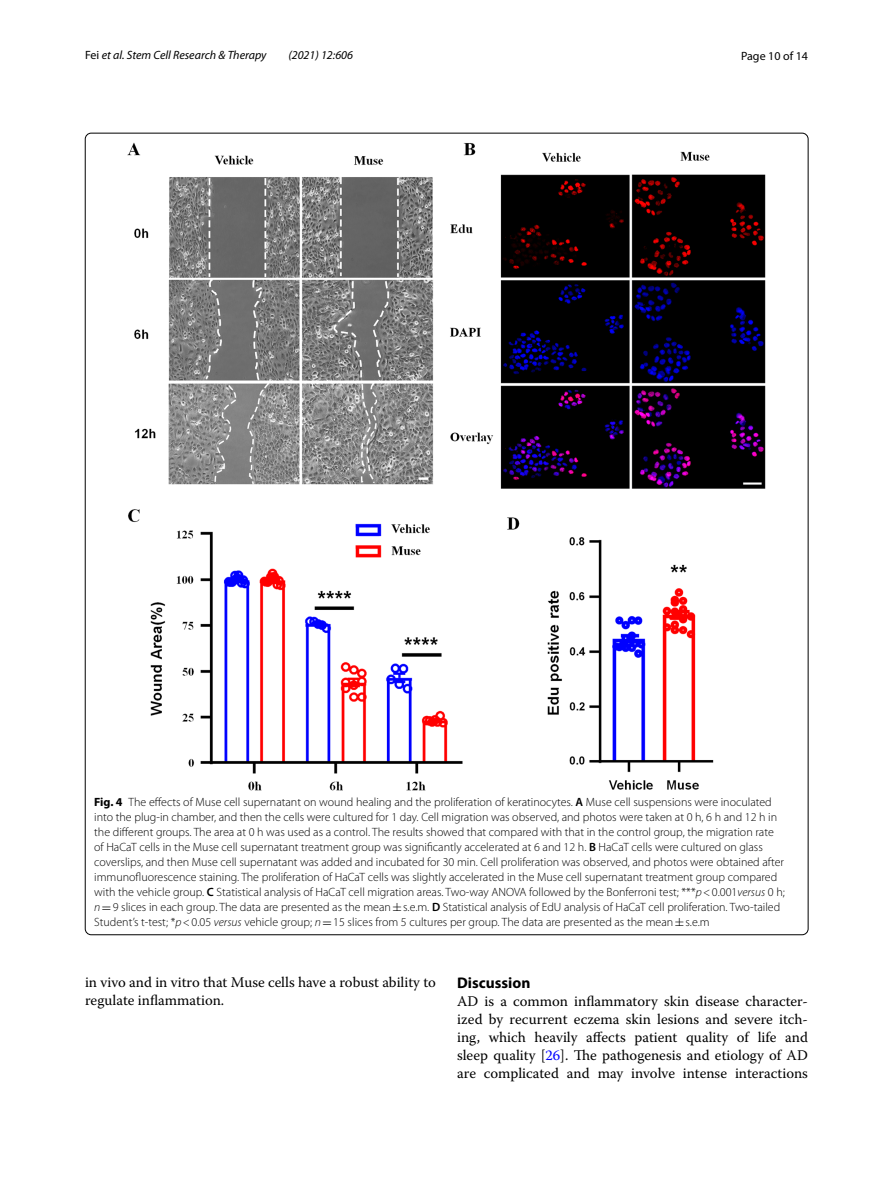
<style>
.page{position:relative;width:893px;height:1187px;background:#fff}
.page>*{position:absolute;margin:0;border:0;box-sizing:border-box;transform-origin:0 0}
.t1{font:700 15.45px "Myriad Pro";color:#000}
.t2{font:14.7px/18px "Warnock Pro";color:#000}
.t3{font:300 12px/15px "Myriad Pro";color:#000}
.t4{font:italic 12px "Myriad Pro";color:#000}
.t5{font:12px "Myriad Pro";color:#000}
.s1{font-style:normal}
.s2{font-weight:700}
.s3{font-weight:600}
.s4{font-style:italic}
.s5{font-family:"MTSY";font-weight:400}
.s6{color:#00f}
</style>
<div class="page">
<img style="left:128px;top:142px;width:638px;height:648px">
<p class="t4" style="left:85px;top:48px;width:183px"><span class="s1">Fei</span> et al. Stem Cell Research &amp; Therapy</p>
<p class="t4" style="left:288px;top:48px;width:66px">(2021) 12:606</p>
<p class="t5" style="left:741px;top:48px;width:68px">Page 10 of 14</p>
<p class="t3" style="left:94px;top:794px;width:692px"><span class="s2">Fig. 4</span> The effects of Muse cell supernatant on wound healing and the proliferation of keratinocytes. <span class="s3">A</span> Muse cell suspensions were inoculated into the plug-in chamber, and then the cells were cultured for 1 day. Cell migration was observed, and photos were taken at 0 h, 6 h and 12 h in the different groups. The area at 0 h was used as a control. The results showed that compared with that in the control group, the migration rate of HaCaT cells in the Muse cell supernatant treatment group was significantly accelerated at 6 and 12 h. <span class="s3">B</span> HaCaT cells were cultured on glass coverslips, and then Muse cell supernatant was added and incubated for 30 min. Cell proliferation was observed, and photos were obtained after immunofluorescence staining. The proliferation of HaCaT cells was slightly accelerated in the Muse cell supernatant treatment group compared with the vehicle group. <span class="s3">C</span> Statistical analysis of HaCaT cell migration areas. Two-way ANOVA followed by the Bonferroni test; ***<span class="s4">p</span>&lt;0.001<span class="s4">versus</span> 0 h; <span class="s4">n</span><span class="s5">=</span>9 slices in each group. The data are presented as the mean<span class="s5">±</span>s.e.m. <span class="s3">D</span> Statistical analysis of EdU analysis of HaCaT cell proliferation. Two-tailed Student’s t-test; *<span class="s4">p</span>&lt;0.05 <span class="s4">versus</span> vehicle group; <span class="s4">n</span><span class="s5">=</span>15 slices from 5 cultures per group. The data are presented as the mean<span class="s5">±</span>s.e.m</p>
<p class="t2" style="left:85px;top:972px;width:352px">in vivo and in vitro that Muse cells have a robust ability to regulate inflammation.</p>
<p class="t1" style="left:457px;top:972px;width:75px">Discussion</p>
<p class="t2" style="left:457px;top:991px;width:352px;text-align:justify">AD is a common inflammatory skin disease character&shy;ized by recurrent eczema skin lesions and severe itch&shy;ing, which heavily affects patient quality of life and sleep quality [<span class="s6">26</span>]. The pathogenesis and etiology of AD are complicated and may involve intense interactions</p>
</div>
